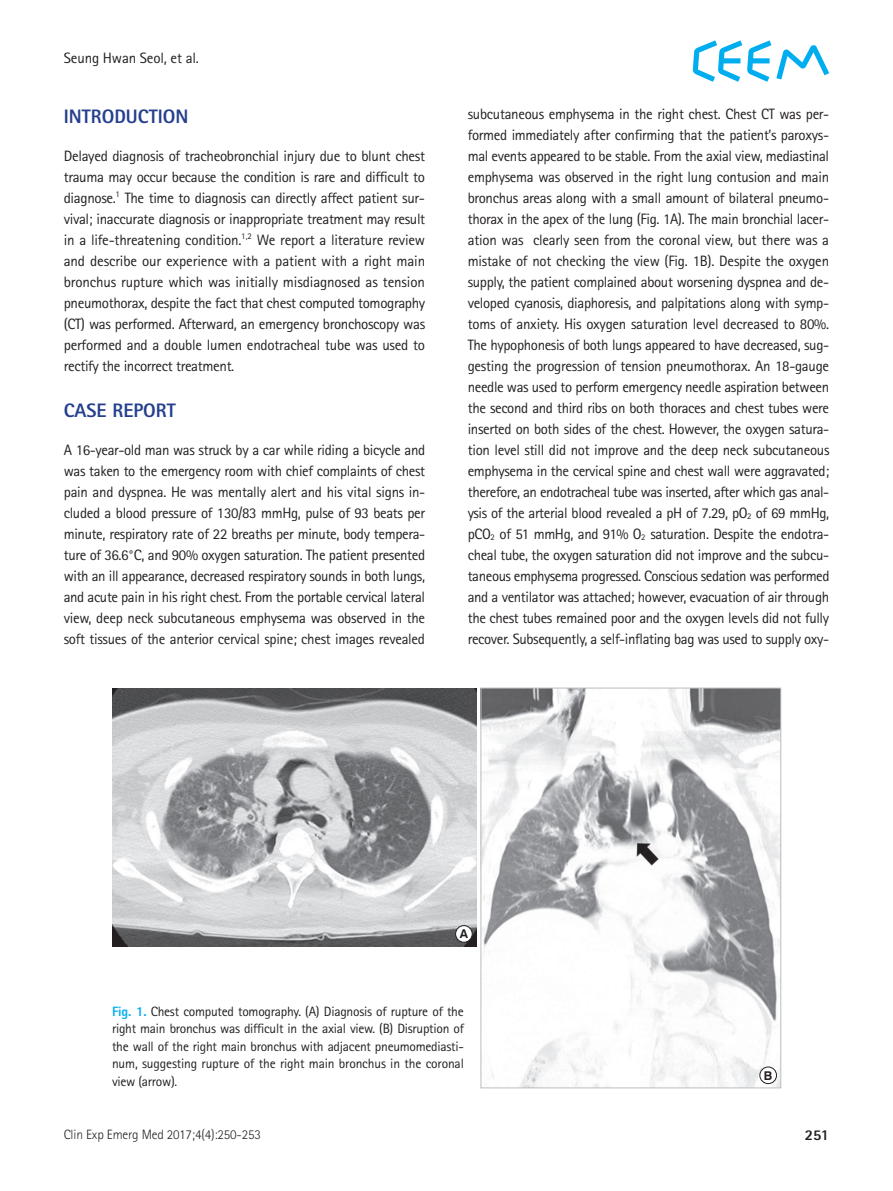
<style>
.page{position:relative;width:893px;height:1191px;background:#fff}
.page>*{position:absolute;margin:0;border:0;box-sizing:border-box;transform-origin:0 0}
.t1{font:800 19.5px "Rotis Sans Serif Std";color:#253f8e}
.t2{font:15px/21px "Rotis Sans Serif Std";letter-spacing:-.02em;color:#231f20;text-align:justify}
.t3{font:800 15px "Rotis Sans Serif Std";color:#231f20}
.t4{font:13.5px/17.5px "Rotis Sans Serif Std";letter-spacing:-.015em;color:#231f20;text-align:justify}
.t5{font:300 13.5px "Rotis Sans Serif Std";letter-spacing:-.01em;color:#231f20}
.t6{font:700 12.15px "Swiss 721 BT";color:#231f20}
.s1{font-size:8.7px}
.s2{font-weight:800;color:#00aeef}
</style>
<div class="page">
<svg style="left:693px;top:40px;width:136px;height:42px"></svg>
<img style="left:113px;top:688px;width:364px;height:258px">
<img style="left:483px;top:690px;width:296px;height:396px">
<div style="left:481px;top:688px;width:300px;height:400px;border:1px solid #bcbdc0"></div>
<div style="left:456px;top:925px;width:16px;height:17px;background:#fff;border-radius:50%"></div>
<div style="left:455px;top:925px;width:17px;height:17px;border:1px solid #231f20;border-radius:50%"></div>
<div style="left:760px;top:1067px;width:16px;height:16px;background:#fff;border-radius:50%"></div>
<div style="left:760px;top:1066px;width:17px;height:17px;border:1px solid #231f20;border-radius:50%"></div>
<p class="t2" style="left:64px;top:47px;width:137px">Seung Hwan Seol, et al.</p>
<h1 class="t1" style="left:64px;top:104px;width:126px">INTRODUCTION</h1>
<p class="t2" style="left:64px;top:145px;width:363px">Delayed diagnosis of tracheobronchial injury due to blunt chest trauma may occur because the condition is rare and difficult to diagnose.<sup>1</sup> The time to diagnosis can directly affect patient sur&shy;vival; inaccurate diagnosis or inappropriate treatment may result in a life-threatening condition.<sup>1,2</sup> We report a literature review and describe our experience with a patient with a right main bronchus rupture which was initially misdiagnosed as tension pneumothorax, despite the fact that chest computed tomography (CT) was performed. Afterward, an emergency bronchoscopy was performed and a double lumen endotracheal tube was used to rectify the incorrect treatment.</p>
<h1 class="t1" style="left:64px;top:398px;width:113px">CASE REPORT</h1>
<p class="t2" style="left:64px;top:439px;width:363px">A 16-year-old man was struck by a car while riding a bicycle and was taken to the emergency room with chief complaints of chest pain and dyspnea. He was mentally alert and his vital signs in&shy;cluded a blood pressure of 130/83 mmHg, pulse of 93 beats per minute, respiratory rate of 22 breaths per minute, body tempera&shy;ture of 36.6°C, and 90% oxygen saturation. The patient presented with an ill appearance, decreased respiratory sounds in both lungs, and acute pain in his right chest. From the portable cervical lateral view, deep neck subcutaneous emphysema was observed in the soft tissues of the anterior cervical spine; chest images revealed</p>
<p class="t2" style="left:468px;top:103px;width:363px">subcutaneous emphysema in the right chest. Chest CT was per&shy;formed immediately after confirming that the patient’s paroxys&shy;mal events appeared to be stable. From the axial view, mediastinal emphysema was observed in the right lung contusion and main bronchus areas along with a small amount of bilateral pneumo&shy;thorax in the apex of the lung (Fig. 1A). The main bronchial lacer&shy;ation was clearly seen from the coronal view, but there was a mistake of not checking the view (Fig. 1B). Despite the oxygen supply, the patient complained about worsening dyspnea and de&shy;veloped cyanosis, diaphoresis, and palpitations along with symp&shy;toms of anxiety. His oxygen saturation level decreased to 80%.<br>The hypophonesis of both lungs appeared to have decreased, sug&shy;gesting the progression of tension pneumothorax. An 18-gauge needle was used to perform emergency needle aspiration between the second and third ribs on both thoraces and chest tubes were inserted on both sides of the chest. However, the oxygen satura&shy;tion level still did not improve and the deep neck subcutaneous emphysema in the cervical spine and chest wall were aggravated; therefore, an endotracheal tube was inserted, after which gas anal&shy;ysis of the arterial blood revealed a pH of 7.29, pO<span class="s1">2</span> of 69 mmHg, pCO<span class="s1">2</span> of 51 mmHg, and 91% O<span class="s1">2</span> saturation. Despite the endotra&shy;cheal tube, the oxygen saturation did not improve and the subcu&shy;taneous emphysema progressed. Conscious sedation was performed and a ventilator was attached; however, evacuation of air through the chest tubes remained poor and the oxygen levels did not fully recover. Subsequently, a self-inflating bag was used to supply oxy-</p>
<p class="t6" style="left:460px;top:926px;width:10px">A</p>
<p class="t4" style="left:112px;top:1002px;width:353px"><span class="s2">Fig. 1.</span> Chest computed tomography. (A) Diagnosis of rupture of the right main bronchus was difficult in the axial view. (B) Disruption of the wall of the right main bronchus with adjacent pneumomediasti&shy;num, suggesting rupture of the right main bronchus in the coronal view (arrow).</p>
<p class="t6" style="left:764px;top:1067px;width:10px">B</p>
<p class="t5" style="left:64px;top:1126px;width:199px">Clin Exp Emerg Med 2017;4(4):250-253</p>
<p class="t3" style="left:805px;top:1125px;width:26px">251</p>
</div>
